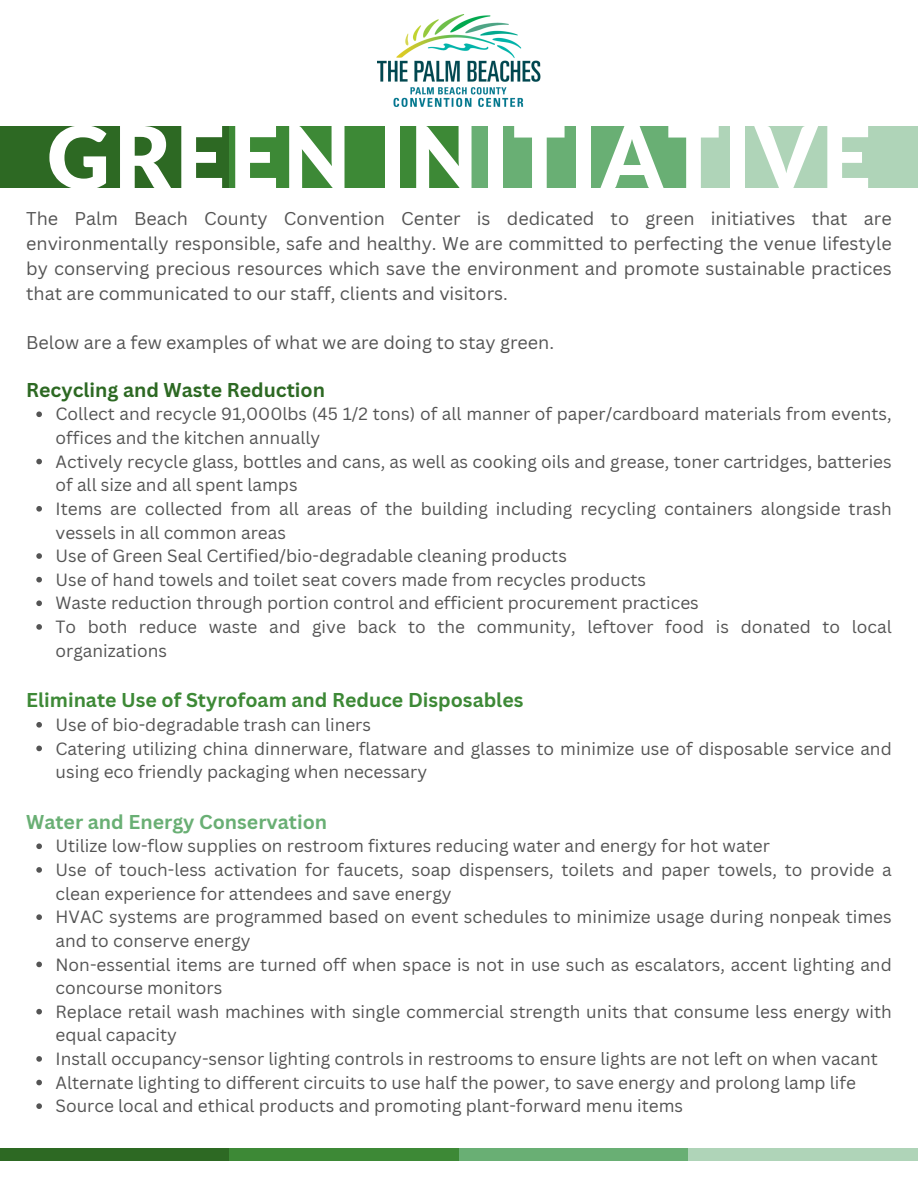
<style>
.page{position:relative;width:918px;height:1188px;background:#fff}
.page>*{position:absolute;margin:0;border:0;box-sizing:border-box;transform-origin:0 0}
.t1{font:900 87px "Lato Latin";letter-spacing:.045em;color:#fff}
.t2{font:700 19.5px "Canva Sans";color:#3d8936}
.t3{font:700 19.5px "Canva Sans";color:#2d6923}
.t4{font:700 19.5px "Canva Sans";color:#69af74}
.t5{font:18px/24.8px "Canva Sans";color:#545454;text-align:justify}
.t6{font:17.25px/23.7px "Canva Sans";color:#545454}
</style>
<div class="page">
<div style="left:0;top:127px;width:237px;height:61px;background:#2d6923"></div>
<div style="left:230px;top:127px;width:237px;height:61px;background:#3d8936"></div>
<div style="left:459px;top:127px;width:240px;height:61px;background:#69af74"></div>
<div style="left:688px;top:127px;width:230px;height:61px;background:#afd4b8"></div>
<svg style="left:36px;top:411px;width:6px;height:6px"></svg>
<svg style="left:36px;top:459px;width:6px;height:5px"></svg>
<svg style="left:36px;top:506px;width:6px;height:6px"></svg>
<svg style="left:36px;top:553px;width:6px;height:6px"></svg>
<svg style="left:36px;top:577px;width:6px;height:5px"></svg>
<svg style="left:36px;top:600px;width:6px;height:6px"></svg>
<svg style="left:36px;top:624px;width:6px;height:6px"></svg>
<svg style="left:36px;top:722px;width:6px;height:6px"></svg>
<svg style="left:36px;top:746px;width:6px;height:5px"></svg>
<svg style="left:36px;top:843px;width:6px;height:6px"></svg>
<svg style="left:36px;top:867px;width:6px;height:6px"></svg>
<svg style="left:36px;top:914px;width:6px;height:6px"></svg>
<svg style="left:36px;top:962px;width:6px;height:5px"></svg>
<svg style="left:36px;top:1009px;width:6px;height:5px"></svg>
<svg style="left:36px;top:1056px;width:6px;height:6px"></svg>
<svg style="left:36px;top:1080px;width:6px;height:5px"></svg>
<svg style="left:36px;top:1103px;width:6px;height:6px"></svg>
<div style="left:0;top:1148px;width:237px;height:12px;background:#2d6923"></div>
<div style="left:230px;top:1148px;width:237px;height:12px;background:#3d8936"></div>
<div style="left:459px;top:1148px;width:240px;height:12px;background:#69af74"></div>
<div style="left:688px;top:1148px;width:230px;height:12px;background:#afd4b8"></div>
<img style="left:377px;top:15px;width:164px;height:91px">
<p class="t1" style="left:47px;top:119px;width:826px">GREEN INITIATIVE</p>
<p class="t5" style="left:26px;top:206px;width:867px">The Palm Beach County Convention Center is dedicated to green initiatives that are environmentally responsible, safe and healthy. We are committed to perfecting the venue lifestyle by conserving precious resources which save the environment and promote sustainable practices that are communicated to our staff, clients and visitors.</p>
<p class="t5" style="left:26px;top:330px;width:529px">Below are a few examples of what we are doing to stay green.</p>
<h1 class="t3" style="left:26px;top:376px;width:300px">Recycling and Waste Reduction</h1>
<h3 class="t6" style="left:56px;top:402px;width:838px">Collect and recycle 91,000lbs (45 1/2 tons) of all manner of paper/cardboard materials from events, offices and the kitchen annually</h3>
<h3 class="t6" style="left:56px;top:449px;width:838px">Actively recycle glass, bottles and cans, as well as cooking oils and grease, toner cartridges, batteries of all size and all spent lamps</h3>
<h2 class="t6" style="left:56px;top:496px;width:838px">Items are collected from all areas of the building including recycling containers alongside trash vessels in all common areas</h2>
<p class="t6" style="left:56px;top:544px;width:513px">Use of Green Seal Certified/bio-degradable cleaning products</p>
<p class="t6" style="left:56px;top:567px;width:592px">Use of hand towels and toilet seat covers made from recycles products</p>
<p class="t6" style="left:56px;top:591px;width:645px">Waste reduction through portion control and efficient procurement practices</p>
<p class="t6" style="left:56px;top:615px;width:838px">To both reduce waste and give back to the community, leftover food is donated to local organizations</p>
<p class="t2" style="left:26px;top:687px;width:499px">Eliminate Use of Styrofoam and Reduce Disposables</p>
<p class="t6" style="left:56px;top:712px;width:317px">Use of bio-degradable trash can liners</p>
<p class="t6" style="left:56px;top:736px;width:838px">Catering utilizing china dinnerware, flatware and glasses to minimize use of disposable service and using eco friendly packaging when necessary</p>
<h2 class="t4" style="left:26px;top:808px;width:303px">Water and Energy Conservation</h2>
<p class="t6" style="left:56px;top:834px;width:716px">Utilize low-flow supplies on restroom fixtures reducing water and energy for hot water</p>
<p class="t6" style="left:56px;top:858px;width:838px">Use of touch-less activation for faucets, soap dispensers, toilets and paper towels, to provide a clean experience for attendees and save energy</p>
<h2 class="t6" style="left:56px;top:905px;width:838px">HVAC systems are programmed based on event schedules to minimize usage during nonpeak times and to conserve energy</h2>
<p class="t6" style="left:56px;top:952px;width:838px">Non-essential items are turned off when space is not in use such as escalators, accent lighting and concourse monitors</p>
<p class="t6" style="left:56px;top:999px;width:838px">Replace retail wash machines with single commercial strength units that consume less energy with equal capacity</p>
<p class="t6" style="left:56px;top:1047px;width:824px">Install occupancy-sensor lighting controls in restrooms to ensure lights are not left on when vacant</p>
<p class="t6" style="left:56px;top:1070px;width:802px">Alternate lighting to different circuits to use half the power, to save energy and prolong lamp life</p>
<p class="t6" style="left:56px;top:1094px;width:629px">Source local and ethical products and promoting plant-forward menu items</p>
</div>
